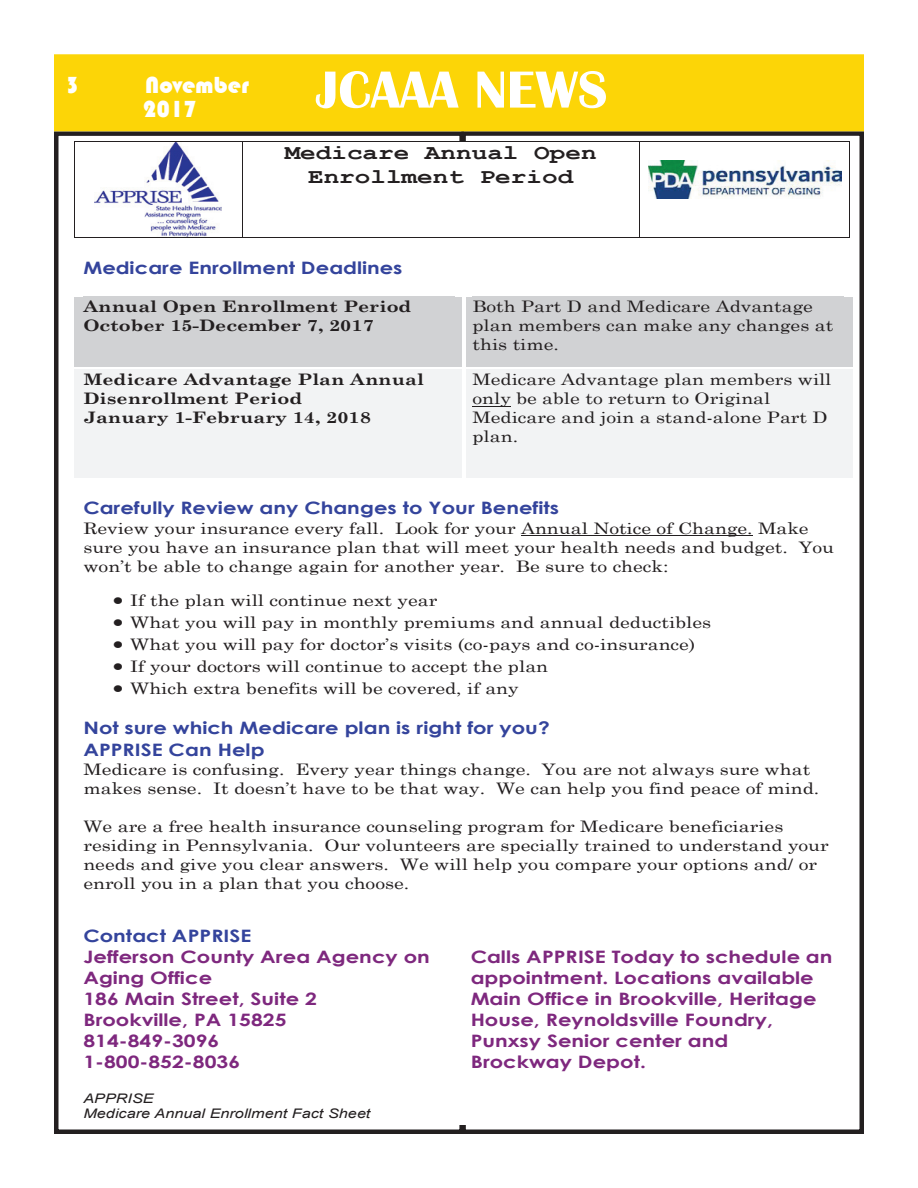
<style>
.page{position:relative;width:918px;height:1188px;background:#fff}
.page>*{position:absolute;margin:0;border:0;box-sizing:border-box;transform-origin:0 0}
.t1{font:700 54px "Britannic";color:#fff}
.t2{font:24px/24px "Bauhaus 93";color:#fff}
.t3{font:700 21.15px/24px "Courier New";color:#231f20;text-align:center;scale:1.23 1}
.t4{font:700 17.1px/21px "Century Gothic";color:#7e287e;scale:1.23 1}
.t5{font:700 17.1px/21.1px "Century Gothic";color:#34449c;scale:1.23 1}
.t6{font:15.9px/19px "Century Schoolbook";color:#231f20;scale:1.23 1}
.t7{font:700 15.9px/19px "Century Schoolbook";color:#231f20;scale:1.23 1}
.t8{font:italic 13.2px/15.3px "Arial";color:#231f20;scale:1.23 1}
</style>
<div class="page">
<div style="left:461px;top:131px;width:403px;height:1003px;border:4px solid #231f20"></div>
<div style="left:54px;top:131px;width:410px;height:1003px;border:4px solid #231f20"></div>
<div style="left:54px;top:54px;width:810px;height:77px;background:#fcd507"></div>
<div style="left:70px;top:141px;width:784px;height:984px;background:#fff"></div>
<img style="left:95px;top:142px;width:127px;height:95px">
<img style="left:648px;top:160px;width:193px;height:38px">
<hr style="left:75px;top:141px;width:167px;height:1px;background:#231f20">
<hr style="left:243px;top:141px;width:396px;height:1px;background:#231f20">
<hr style="left:640px;top:141px;width:209px;height:1px;background:#231f20">
<hr style="left:74px;top:142px;width:1px;height:95px;background:#231f20">
<hr style="left:75px;top:237px;width:167px;height:1px;background:#231f20">
<hr style="left:242px;top:142px;width:1px;height:95px;background:#231f20">
<hr style="left:243px;top:237px;width:396px;height:1px;background:#231f20">
<hr style="left:639px;top:142px;width:1px;height:95px;background:#231f20">
<hr style="left:640px;top:237px;width:209px;height:1px;background:#231f20">
<hr style="left:849px;top:142px;width:1px;height:95px;background:#231f20">
<div style="left:75px;top:297px;width:387px;height:70px;background:#d1d2d4"></div>
<div style="left:465px;top:297px;width:388px;height:70px;background:#d1d2d4"></div>
<div style="left:75px;top:370px;width:387px;height:108px;background:#f2f3f4"></div>
<div style="left:465px;top:370px;width:388px;height:108px;background:#f2f3f4"></div>
<hr style="left:473px;top:406px;width:38px;height:1px;background:#231f20">
<hr style="left:521px;top:535px;width:232px;height:1px;background:#231f20">
<h2 class="t2" style="left:66px;top:73px;width:15px">3</h2>
<h2 class="t2" style="left:143px;top:73px;width:108px">November<br>2017</h2>
<h1 class="t1" style="left:316px;top:59px;width:293px">JCAAA NEWS</h1>
<h3 class="t3" style="left:285px;top:140px;width:255px">Medicare Annual Open<br>Enrollment Period</h3>
<p class="t5" style="left:83px;top:257px;width:261px">Medicare Enrollment Deadlines</p>
<p class="t7" style="left:83px;top:296px;width:268px">Annual Open Enrollment Period<br>October 15-December 7, 2017</p>
<p class="t6" style="left:473px;top:296px;width:295px">Both Part D and Medicare Advantage plan members can make any changes at this time.</p>
<p class="t7" style="left:83px;top:369px;width:278px">Medicare Advantage Plan Annual<br>Disenrollment Period<br>January 1-February 14, 2018</p>
<p class="t6" style="left:473px;top:369px;width:293px">Medicare Advantage plan members will only be able to return to Original<br>Medicare and join a stand-alone Part D plan.</p>
<p class="t5" style="left:83px;top:497px;width:388px">Carefully Review any Changes to Your Benefits</p>
<p class="t6" style="left:83px;top:517px;width:612px">Review your insurance every fall. Look for your Annual Notice of Change. Make sure you have an insurance plan that will meet your health needs and budget. You won’t be able to change again for another year. Be sure to check:</p>
<p class="t6" style="left:113px;top:590px;width:266px">• If the plan will continue next year</p>
<p class="t6" style="left:113px;top:612px;width:488px">• What you will pay in monthly premiums and annual deductibles</p>
<p class="t6" style="left:113px;top:634px;width:475px">• What you will pay for doctor’s visits (co-pays and co-insurance)</p>
<p class="t6" style="left:113px;top:656px;width:356px">• If your doctors will continue to accept the plan</p>
<p class="t6" style="left:113px;top:678px;width:332px">• Which extra benefits will be covered, if any</p>
<p class="t5" style="left:83px;top:717px;width:381px">Not sure which Medicare plan is right for you?<br>APPRISE Can Help</p>
<p class="t6" style="left:83px;top:758px;width:600px">Medicare is confusing. Every year things change. You are not always sure what makes sense. It doesn’t have to be that way. We can help you find peace of mind.</p>
<p class="t6" style="left:83px;top:815px;width:608px">We are a free health insurance counseling program for Medicare beneficiaries residing in Pennsylvania. Our volunteers are specially trained to understand your needs and give you clear answers. We will help you compare your options and/ or enroll you in a plan that you choose.</p>
<p class="t5" style="left:83px;top:924px;width:138px">Contact APPRISE</p>
<p class="t4" style="left:83px;top:946px;width:283px">Jefferson County Area Agency on<br>Aging Office<br>186 Main Street, Suite 2<br>Brookville, PA 15825<br>814-849-3096<br>1-800-852-8036</p>
<p class="t4" style="left:471px;top:946px;width:296px">Calls APPRISE Today to schedule an appointment. Locations available<br>Main Office in Brookville, Heritage<br>House, Reynoldsville Foundry,<br>Punxsy Senior center and<br>Brockway Depot.</p>
<p class="t8" style="left:83px;top:1091px;width:235px">APPRISE<br>Medicare Annual Enrollment Fact Sheet</p>
</div>
